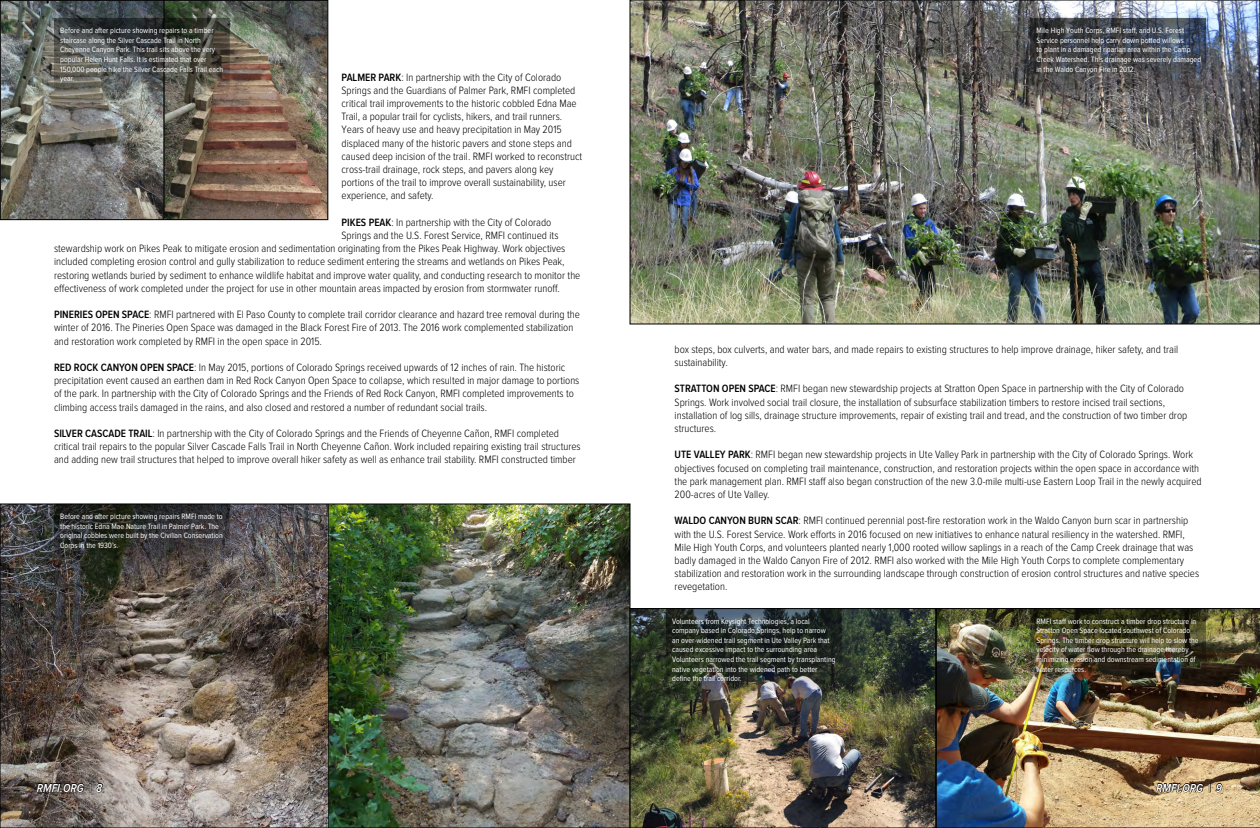
<style>
.page{position:relative;width:1260px;height:828px;background:#fff}
.page>*{position:absolute;margin:0;border:0;box-sizing:border-box;transform-origin:0 0}
.t1{font:italic 600 12px "Proxima Nova Cond";color:#fff}
.t2{font:300 11px/13.2px "Proxima Nova Cond";color:#000}
.t3{font:8px/9.6px "Proxima Nova Cond";color:#fff}
.s1{font-weight:600}
</style>
<div class="page">
<img style="left:2px;top:506px;width:626px;height:320px">
<svg style="left:54px;top:504px;width:176px;height:54px"></svg>
<img style="left:2px;top:2px;width:324px;height:216px">
<div style="left:0;top:0;width:328px;height:220px;border:1px solid #000"></div>
<svg style="left:54px;top:18px;width:176px;height:74px"></svg>
<img style="left:632px;top:2px;width:626px;height:320px">
<svg style="left:1030px;top:18px;width:176px;height:74px"></svg>
<img style="left:632px;top:610px;width:302px;height:216px">
<img style="left:936px;top:608px;width:324px;height:220px">
<img style="left:1030px;top:608px;width:176px;height:74px">
<div style="left:630px;top:608px;width:306px;height:220px;border:1px solid #000"></div>
<svg style="left:666px;top:608px;width:176px;height:83px"></svg>
<svg style="left:36px;top:783px;width:48px;height:9px"></svg>
<svg style="left:90px;top:783px;width:13px;height:9px"></svg>
<svg style="left:1156px;top:783px;width:66px;height:9px"></svg>
<p class="t3" style="left:60px;top:26px;width:164px">Before and after picture showing repairs to a timber staircase along the Silver Cascade Trail in North Cheyenne Canyon Park. This trail sits above the very popular Helen Hunt Falls. It is estimated that over 150,000 people hike the Silver Cascade Falls Trail each year.</p>
<p class="t3" style="left:1037px;top:26px;width:166px">Mile High Youth Corps, RMFI staff, and U.S. Forest Service personnel help carry down potted willows<br>to plant in a damaged riparian area within the Camp Creek Watershed. This drainage was severely damaged in the Waldo Canyon Fire in 2012.</p>
<p class="t2" style="left:342px;top:71px;width:242px"><span class="s1">PALMER PARK</span>: In partnership with the City of Colorado Springs and the Guardians of Palmer Park, RMFI completed critical trail improvements to the historic cobbled Edna Mae Trail, a popular trail for cyclists, hikers, and trail runners.<br>Years of heavy use and heavy precipitation in May 2015 displaced many of the historic pavers and stone steps and caused deep incision of the trail. RMFI worked to reconstruct cross-trail drainage, rock steps, and pavers along key portions of the trail to improve overall sustainability, user experience, and safety.</p>
<p class="t2" style="left:342px;top:216px;width:211px"><span class="s1">PIKES PEAK</span>: In partnership with the City of Colorado</p>
<p class="t2" style="left:342px;top:229px;width:218px">Springs and the U.S. Forest Service, RMFI continued its</p>
<p class="t2" style="left:54px;top:242px;width:513px">stewardship work on Pikes Peak to mitigate erosion and sedimentation originating from the Pikes Peak Highway. Work objectives</p>
<p class="t2" style="left:54px;top:256px;width:512px">included completing erosion control and gully stabilization to reduce sediment entering the streams and wetlands on Pikes Peak,</p>
<p class="t2" style="left:54px;top:269px;width:528px">restoring wetlands buried by sediment to enhance wildlife habitat and improve water quality, and conducting research to monitor the</p>
<p class="t2" style="left:54px;top:282px;width:507px">effectiveness of work completed under the project for use in other mountain areas impacted by erosion from stormwater runoff.</p>
<p class="t2" style="left:54px;top:308px;width:527px"><span class="s1">PINERIES OPEN SPACE</span>: RMFI partnered with El Paso County to complete trail corridor clearance and hazard tree removal during the winter of 2016. The Pineries Open Space was damaged in the Black Forest Fire of 2013. The 2016 work complemented stabilization and restoration work completed by RMFI in the open space in 2015.</p>
<p class="t2" style="left:54px;top:361px;width:527px"><span class="s1">RED ROCK CANYON OPEN SPACE</span>: In May 2015, portions of Colorado Springs received upwards of 12 inches of rain. The historic precipitation event caused an earthen dam in Red Rock Canyon Open Space to collapse, which resulted in major damage to portions of the park. In partnership with the City of Colorado Springs and the Friends of Red Rock Canyon, RMFI completed improvements to climbing access trails damaged in the rains, and also closed and restored a number of redundant social trails.</p>
<p class="t2" style="left:54px;top:427px;width:528px"><span class="s1">SILVER CASCADE TRAIL</span>: In partnership with the City of Colorado Springs and the Friends of Cheyenne Cañon, RMFI completed critical trail repairs to the popular Silver Cascade Falls Trail in North Cheyenne Cañon. Work included repairing existing trail structures and adding new trail structures that helped to improve overall hiker safety as well as enhance trail stability. RMFI constructed timber</p>
<p class="t2" style="left:675px;top:343px;width:505px">box steps, box culverts, and water bars, and made repairs to existing structures to help improve drainage, hiker safety, and trail sustainability.</p>
<p class="t2" style="left:675px;top:383px;width:514px"><span class="s1">STRATTON OPEN SPACE</span>: RMFI began new stewardship projects at Stratton Open Space in partnership with the City of Colorado Springs. Work involved social trail closure, the installation of subsurface stabilization timbers to restore incised trail sections, installation of log sills, drainage structure improvements, repair of existing trail and tread, and the construction of two timber drop structures.</p>
<p class="t2" style="left:675px;top:449px;width:529px"><span class="s1">UTE VALLEY PARK</span>: RMFI began new stewardship projects in Ute Valley Park in partnership with the City of Colorado Springs. Work objectives focused on completing trail maintenance, construction, and restoration projects within the open space in accordance with the park management plan. RMFI staff also began construction of the new 3.0-mile multi-use Eastern Loop Trail in the newly acquired 200-acres of Ute Valley.</p>
<p class="t2" style="left:675px;top:515px;width:526px"><span class="s1">WALDO CANYON BURN SCAR</span>: RMFI continued perennial post-fire restoration work in the Waldo Canyon burn scar in partnership with the U.S. Forest Service. Work efforts in 2016 focused on new initiatives to enhance natural resiliency in the watershed. RMFI, Mile High Youth Corps, and volunteers planted nearly 1,000 rooted willow saplings in a reach of the Camp Creek drainage that was badly damaged in the Waldo Canyon Fire of 2012. RMFI also worked with the Mile High Youth Corps to complete complementary stabilization and restoration work in the surrounding landscape through construction of erosion control structures and native species revegetation.</p>
<p class="t3" style="left:60px;top:512px;width:164px">Before and after picture showing repairs RMFI made to the historic Edna Mae Nature Trail in Palmer Park. The original cobbles were built by the Civilian Conservation Corps in the 1930’s.</p>
<p class="t3" style="left:672px;top:616px;width:165px">Volunteers from Keysight Technologies, a local company based in Colorado Springs, help to narrow<br>an over-widened trail segment in Ute Valley Park that caused excessive impact to the surrounding area Volunteers narrowed the trail segment by transplanting native vegetation into the widened path to better define the trail corridor.</p>
<p class="t3" style="left:1037px;top:616px;width:164px">RMFI staff work to construct a timber drop structure in Stratton Open Space located southwest of Colorado Springs. The timber drop structure will help to slow the velocity of water flow through the drainage thereby minimizing erosion and downstream sedimentation of water resources.</p>
<p class="t1" style="left:37px;top:782px;width:67px">RMFI.ORG | 8</p>
<p class="t1" style="left:1156px;top:782px;width:67px">RMFI.ORG | 9</p>
</div>
